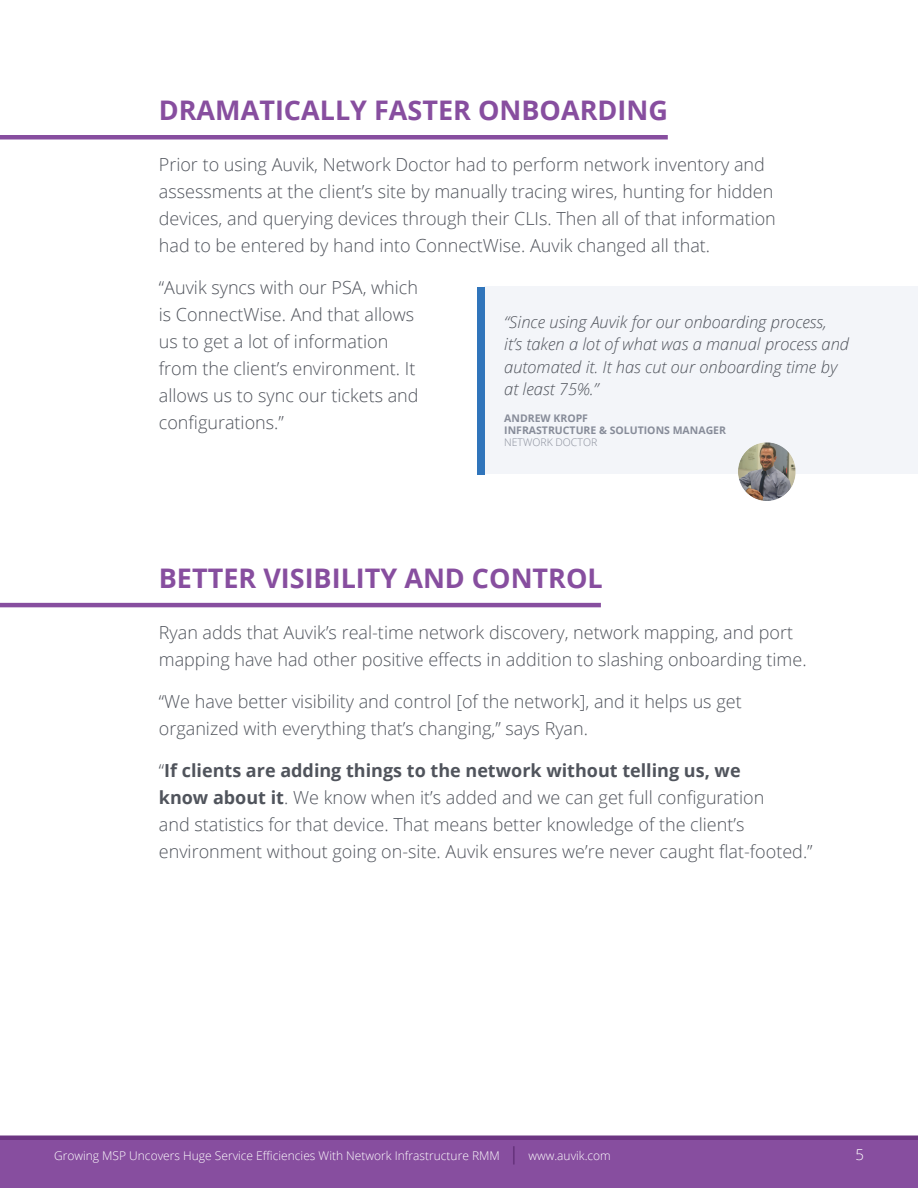
<style>
.page{position:relative;width:918px;height:1188px;background:#fff}
.page>*{position:absolute;margin:0;border:0;box-sizing:border-box;transform-origin:0 0}
.Headline_1{font:700 27px "Open Sans";color:#874e9f}
.t1{font:300 18px/27px "Open Sans";color:#50545c}
.t2{font:italic 300 16.5px/22.5px "Open Sans";color:#50545c}
.t3{font:300 15px "Open Sans";color:#fff}
.t4{font:300 12px "Open Sans";color:#fff}
.t5{font:700 10.5px/12px "Open Sans";color:#878c99}
.s1{font-weight:300}
.s2{font-weight:700}
.s3{font-size:18px;color:#4e1e62}
</style>
<div class="page">
<svg style="left:0;top:1136px;width:918px;height:52px;background:#844c9c"></svg>
<div style="left:0;top:135px;width:668px;height:5px;background:#874e9f"></div>
<hr style="left:0;top:603px;width:601px;height:4px;background:#874e9f">
<div style="left:484px;top:286px;width:434px;height:188px;background:#f3f5f9"></div>
<div style="left:477px;top:287px;width:7px;height:187px;background:#3075bb"></div>
<img style="left:738px;top:443px;width:58px;height:57px">
<p class="Headline_1" style="left:159px;top:91px;width:511px">DRAMATICALLY FASTER ONBOARDING</p>
<p class="t1" style="left:159px;top:150px;width:619px">Prior to using Auvik, Network Doctor had to perform network inventory and assessments at the client’s site by manually tracing wires, hunting for hidden devices, and querying devices through their CLIs. Then all of that information had to be entered by hand into ConnectWise. Auvik changed all that.</p>
<p class="t1" style="left:159px;top:273px;width:261px">“Auvik syncs with our PSA, which is ConnectWise. And that allows us to get a lot of information from the client’s environment. It allows us to sync our tickets and configurations.”</p>
<p class="t2" style="left:504px;top:310px;width:346px">“Since using Auvik for our onboarding process,<br>it’s taken a lot of what was a manual process and automated it. It has cut our onboarding time by at least 75%.”</p>
<p class="t5" style="left:504px;top:412px;width:223px">ANDREW KROPF<br>INFRASTRUCTURE &amp; SOLUTIONS MANAGER<br><span class="s1">NETWORK DOCTOR</span></p>
<p class="Headline_1" style="left:159px;top:559px;width:445px">BETTER VISIBILITY AND CONTROL</p>
<p class="t1" style="left:159px;top:618px;width:649px">Ryan adds that Auvik’s real-time network discovery, network mapping, and port mapping have had other positive effects in addition to slashing onboarding time.</p>
<p class="t1" style="left:159px;top:687px;width:584px">“We have better visibility and control [of the network], and it helps us get organized with everything that’s changing,” says Ryan.</p>
<p class="t1" style="left:159px;top:756px;width:655px">“<span class="s2">If clients are adding things to the network without telling us, we<br>know about it</span>. We know when it’s added and we can get full configuration<br>and statistics for that device. That means better knowledge of the client’s environment without going on-site. Auvik ensures we’re never caught flat-footed.”</p>
<p class="t4" style="left:54px;top:1148px;width:558px">Growing MSP Uncovers Huge Service Efficiencies With Network Infrastructure RMM <span class="s3">|</span> www.auvik.com</p>
<p class="t3" style="left:855px;top:1145px;width:10px">5</p>
</div>
